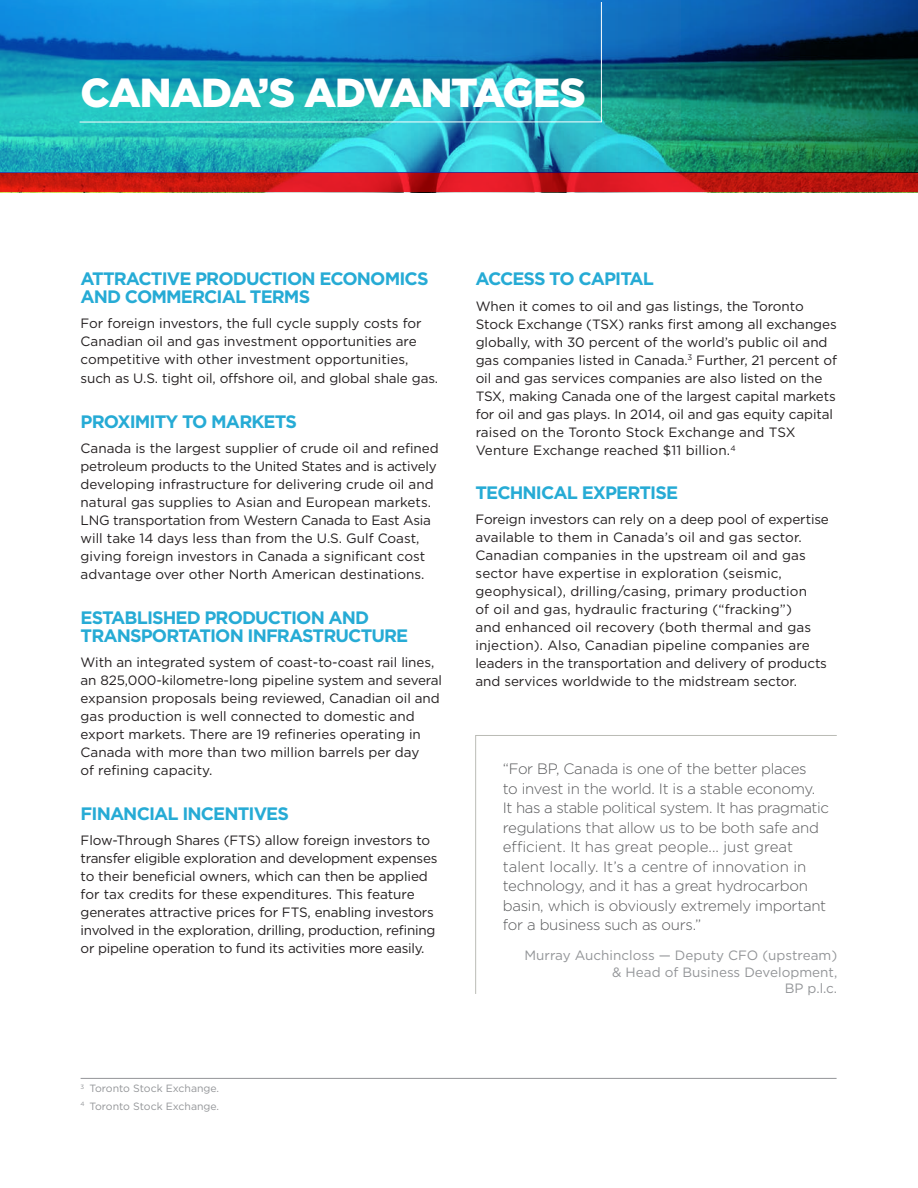
<style>
.page{position:relative;width:918px;height:1188px;background:#fff}
.page>*{position:absolute;margin:0;border:0;box-sizing:border-box;transform-origin:0 0}
.t1{font:900 40.5px "Gotham";letter-spacing:-.035em;color:#fff}
.t2{font:700 18px/18px "Gotham";letter-spacing:-.05em;color:#26abd5}
.t3{font:300 15px/19.5px "Gotham";letter-spacing:-.02em;color:#57585a}
.t4{font:13.5px/18px "Gotham";letter-spacing:-.005em;color:#231f20}
.t5{font:13.5px/16.5px "Gotham";color:#939598;text-align:right}
.t6{font:10.5px/17.4px "Gotham";color:#939598}
</style>
<div class="page">
<hr style="left:81px;top:1078px;width:756px;height:1px;background:#939598">
<svg style="left:0;top:173px;width:918px;height:19px;background:#cc1717"></svg>
<img style="left:0;top:0;width:918px;height:173px">
<svg style="left:79px;top:3px;width:523px;height:119px;background:#1b98c3"></svg>
<svg style="left:475px;top:735px;width:362px;height:259px"></svg>
<svg style="left:915px;top:0;width:3px;height:5px"></svg>
<p class="t1" style="left:81px;top:69px;width:507px">CANADA’S ADVANTAGES</p>
<p class="t2" style="left:81px;top:270px;width:349px">ATTRACTIVE PRODUCTION ECONOMICS<br>AND COMMERCIAL TERMS</p>
<p class="t4" style="left:81px;top:314px;width:343px">For foreign investors, the full cycle supply costs for<br>Canadian oil and gas investment opportunities are competitive with other investment opportunities,</p>
<p class="t4" style="left:81px;top:370px;width:359px">such as U.S. tight oil, offshore oil, and global shale gas.</p>
<p class="t2" style="left:81px;top:413px;width:218px">PROXIMITY TO MARKETS</p>
<p class="t4" style="left:81px;top:439px;width:360px">Canada is the largest supplier of crude oil and refined petroleum products to the United States and is actively developing infrastructure for delivering crude oil and natural gas supplies to Asian and European markets.<br>LNG transportation from Western Canada to East Asia will take 14 days less than from the U.S. Gulf Coast, giving foreign investors in Canada a significant cost advantage over other North American destinations.</p>
<p class="t2" style="left:81px;top:609px;width:329px">ESTABLISHED PRODUCTION AND<br>TRANSPORTATION INFRASTRUCTURE</p>
<p class="t4" style="left:81px;top:653px;width:363px">With an integrated system of coast-to-coast rail lines, an 825,000-kilometre-long pipeline system and several expansion proposals being reviewed, Canadian oil and gas production is well connected to domestic and export markets. There are 19 refineries operating in Canada with more than two million barrels per day<br>of refining capacity.</p>
<p class="t2" style="left:81px;top:804px;width:210px">FINANCIAL INCENTIVES</p>
<p class="t4" style="left:81px;top:831px;width:358px">Flow-Through Shares (FTS) allow foreign investors to transfer eligible exploration and development expenses to their beneficial owners, which can then be applied for tax credits for these expenditures. This feature generates attractive prices for FTS, enabling investors involved in the exploration, drilling, production, refining or pipeline operation to fund its activities more easily.</p>
<p class="t2" style="left:475px;top:270px;width:180px">ACCESS TO CAPITAL</p>
<p class="t4" style="left:476px;top:297px;width:363px">When it comes to oil and gas listings, the Toronto Stock Exchange (TSX) ranks first among all exchanges globally, with 30 percent of the world’s public oil and gas companies listed in Canada.<sup>3</sup> Further, 21 percent of oil and gas services companies are also listed on the TSX, making Canada one of the largest capital markets for oil and gas plays. In 2014, oil and gas equity capital raised on the Toronto Stock Exchange and TSX Venture Exchange reached $11 billion. <sup>4</sup></p>
<p class="t2" style="left:475px;top:483px;width:204px">TECHNICAL EXPERTISE</p>
<p class="t4" style="left:475px;top:510px;width:355px">Foreign investors can rely on a deep pool of expertise available to them in Canada’s oil and gas sector.<br>Canadian companies in the upstream oil and gas sector have expertise in exploration (seismic, geophysical), drilling/casing, primary production<br>of oil and gas, hydraulic fracturing (“fracking”)<br>and enhanced oil recovery (both thermal and gas injection). Also, Canadian pipeline companies are leaders in the transportation and delivery of products and services worldwide to the midstream sector.</p>
<p class="t3" style="left:503px;top:759px;width:328px">“For BP, Canada is one of the better places<br>to invest in the world. It is a stable economy.<br>It has a stable political system. It has pragmatic regulations that allow us to be both safe and efficient. It has great people... just great talent locally. It’s a centre of innovation in technology, and it has a great hydrocarbon basin, which is obviously extremely important for a business such as ours.”</p>
<p class="t5" style="left:525px;top:947px;width:314px">Murray Auchincloss — Deputy CFO (upstream) &amp; Head of Business Development,<br>BP p.l.c.</p>
<p class="t6" style="left:81px;top:1080px;width:140px"><sup>3</sup> Toronto Stock Exchange.<br><sup>4</sup> Toronto Stock Exchange.</p>
</div>
